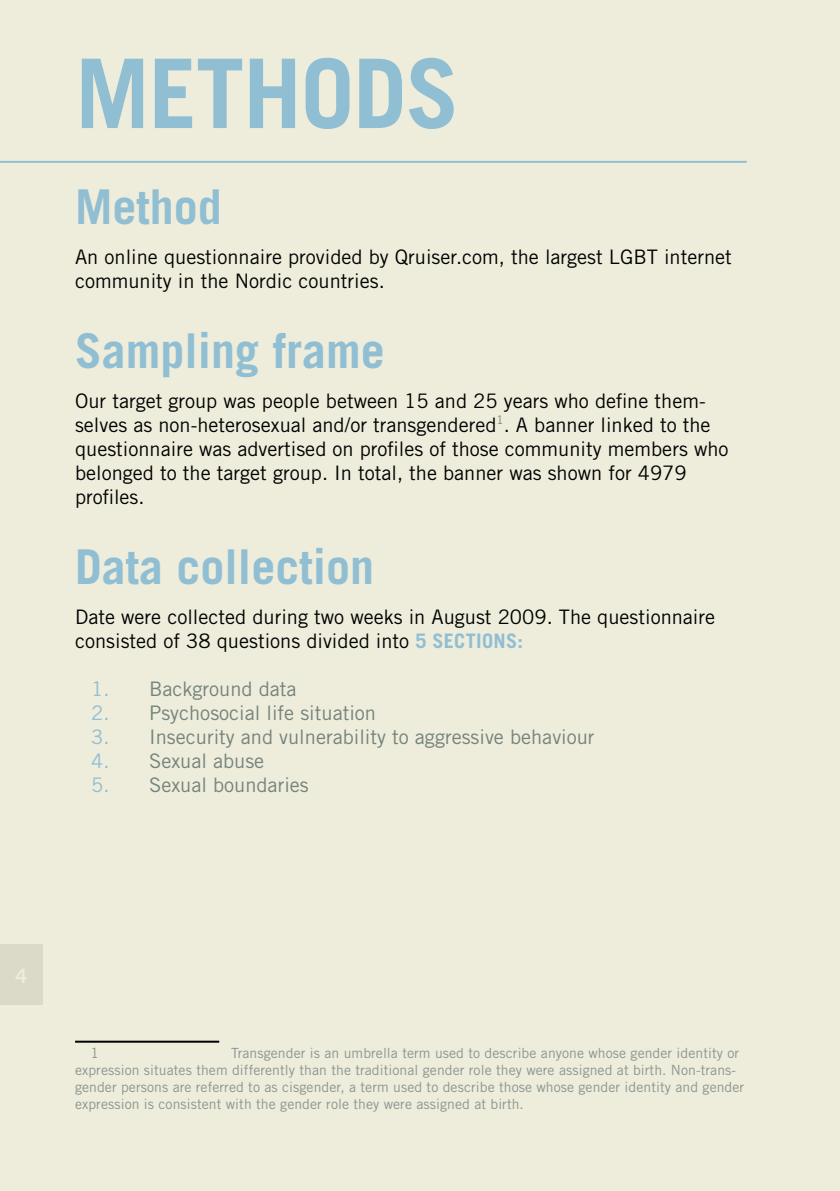
<style>
.page{position:relative;width:840px;height:1191px;background:#fff}
.page>*{position:absolute;margin:0;border:0;box-sizing:border-box;transform-origin:0 0}
.t1{font:700 96px "Trade Gothic LT Std";letter-spacing:-.01em;color:#90bed3}
.t2{font:700 48px "Trade Gothic LT Std";color:#90bed3}
.t3{font:20px/24px "Trade Gothic LT Std";color:#000101}
.t4{font:20px "Trade Gothic LT Std";color:#74837c}
.t5{font:14px/16.8px "Trade Gothic LT Std";letter-spacing:.005em;color:#8a9691}
.s1{font-weight:700;color:#90bed3}
.s2{color:#90bed3}
</style>
<div class="page">
<div style="left:0;top:0;width:839px;height:1191px;background:#eeecda"></div>
<div style="left:0;top:944px;width:43px;height:60px;background:#dbdac9"></div>
<hr style="left:75px;top:1040px;width:144px;height:2px;background:#000">
<hr style="left:0;top:161px;width:746px;height:2px;background:#90bed3">
<h1 class="t1" style="left:75px;top:35px;width:385px">Methods</h1>
<h2 class="t2" style="left:75px;top:177px;width:148px">Method</h2>
<p class="t3" style="left:75px;top:245px;width:658px">An online questionnaire provided by Qruiser.com, the largest LGBT internet community in the Nordic countries.</p>
<h2 class="t2" style="left:75px;top:321px;width:311px">Sampling frame</h2>
<p class="t3" style="left:75px;top:389px;width:654px">Our target group was people between 15 and 25 years who define them&shy;selves as non-heterosexual and/or transgendered<sup>1</sup>. A banner linked to the questionnaire was advertised on profiles of those community members who belonged to the target group. In total, the banner was shown for 4979 profiles.</p>
<h2 class="t2" style="left:75px;top:537px;width:300px">Data collection</h2>
<p class="t3" style="left:75px;top:605px;width:641px">Date were collected during two weeks in August 2009. The questionnaire consisted of 38 questions divided into <span class="s1">5 sections:</span></p>
<p class="t4" style="left:91px;top:677px;width:207px"><span class="s2">1.</span> Background data</p>
<p class="t4" style="left:91px;top:701px;width:286px"><span class="s2">2.</span> Psychosocial life situation</p>
<p class="t4" style="left:91px;top:725px;width:504px"><span class="s2">3.</span> Insecurity and vulnerability to aggressive behaviour</p>
<p class="t4" style="left:91px;top:749px;width:174px"><span class="s2">4.</span> Sexual abuse</p>
<p class="t4" style="left:91px;top:773px;width:219px"><span class="s2">5.</span> Sexual boundaries</p>
<p class="t5" style="left:75px;top:1045px;width:670px;text-indent:156px">Transgender is an umbrella term used to describe anyone whose gender identity or expression situates them differently than the traditional gender role they were assigned at birth. Non-trans&shy;gender persons are referred to as cisgender, a term used to describe those whose gender identity and gender expression is consistent with the gender role they were assigned at birth.</p>
<p class="t5" style="left:91px;top:1045px;width:10px">1</p>
</div>
